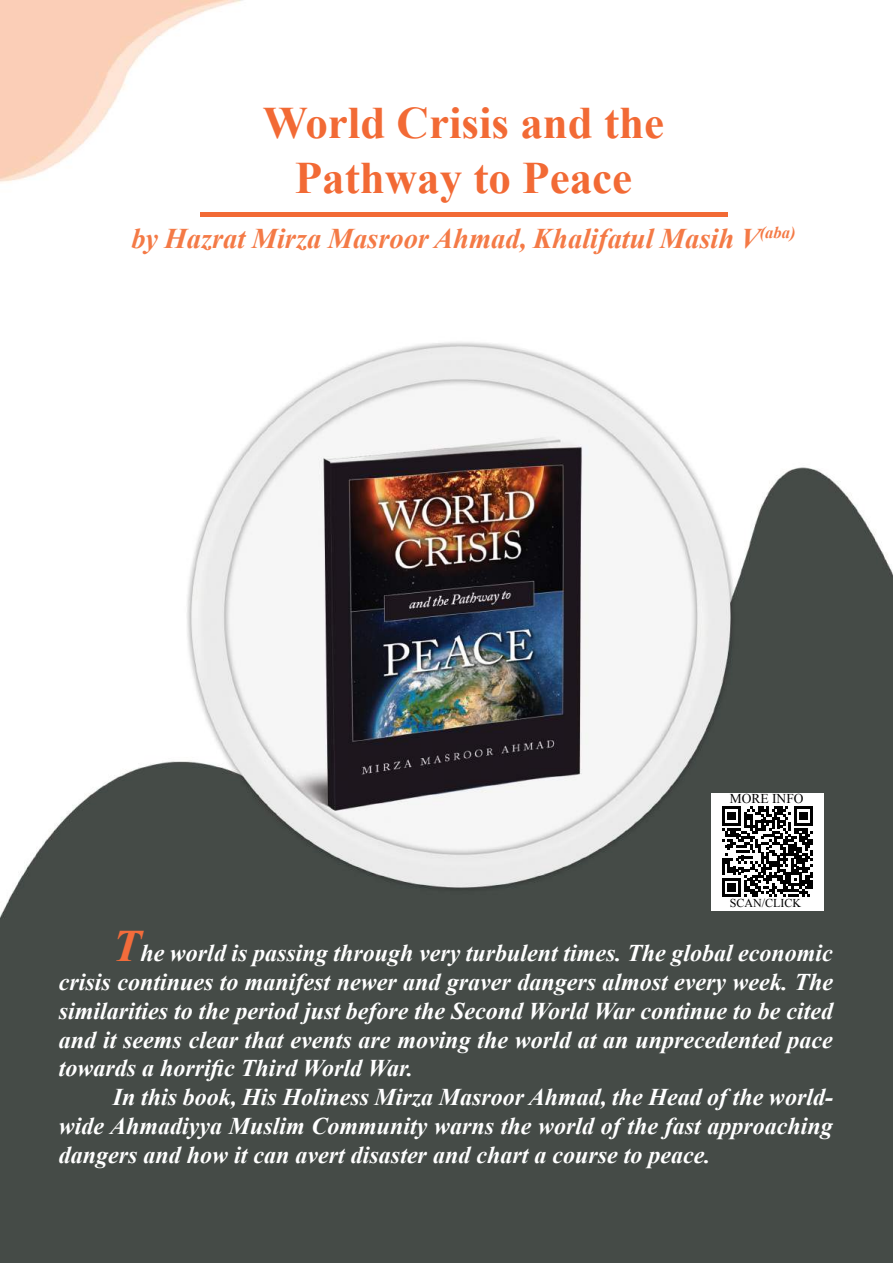
<style>
.page{position:relative;width:893px;height:1263px;background:#fff}
.page>*{position:absolute;margin:0;border:0;box-sizing:border-box;transform-origin:0 0}
.t1{font:700 45px/54px "Times New Roman";color:#f26a35;text-align:center}
.t2{font:italic 700 28.5px "Times New Roman";color:#f47a46}
.t3{font:italic 700 24px/28.8px "Times New Roman";color:#fff;text-align:justify}
.t4{font:13.5px "Times New Roman";color:#000101}
.t5{font:12px "Times New Roman";color:#000}
.s1{font-size:45px;color:#f36c3b}
</style>
<div class="page">
<img style="left:0;top:0;width:893px;height:1263px">
<div style="left:200px;top:212px;width:527px;height:5px;background:#f26a35"></div>
<div style="left:711px;top:793px;width:113px;height:117px;background:#fff"></div>
<svg style="left:722px;top:806px;width:91px;height:91px"></svg>
<h1 class="t1" style="left:263px;top:95px;width:403px">World Crisis and the<br>Pathway to Peace</h1>
<p class="t2" style="left:131px;top:218px;width:666px">by Hazrat Mirza Masroor Ahmad, Khalifatul Masih V<sup>(aba)</sup></p>
<p class="t4" style="left:730px;top:789px;width:75px">MORE INFO</p>
<p class="t5" style="left:730px;top:895px;width:73px">SCAN/CLICK</p>
<p class="t3" style="left:59px;top:938px;width:776px;text-indent:54px"><span class="s1">T</span>he world is passing through very turbulent times. The global economic crisis continues to manifest newer and graver dangers almost every week. The similarities to the period just before the Second World War continue to be cited and it seems clear that events are moving the world at an unprecedented pace towards a horrific Third World War.</p>
<p class="t3" style="left:59px;top:1082px;width:776px;text-indent:54px">In this book, His Holiness Mirza Masroor Ahmad, the Head of the world&shy;wide Ahmadiyya Muslim Community warns the world of the fast approaching dangers and how it can avert disaster and chart a course to peace.</p>
</div>
